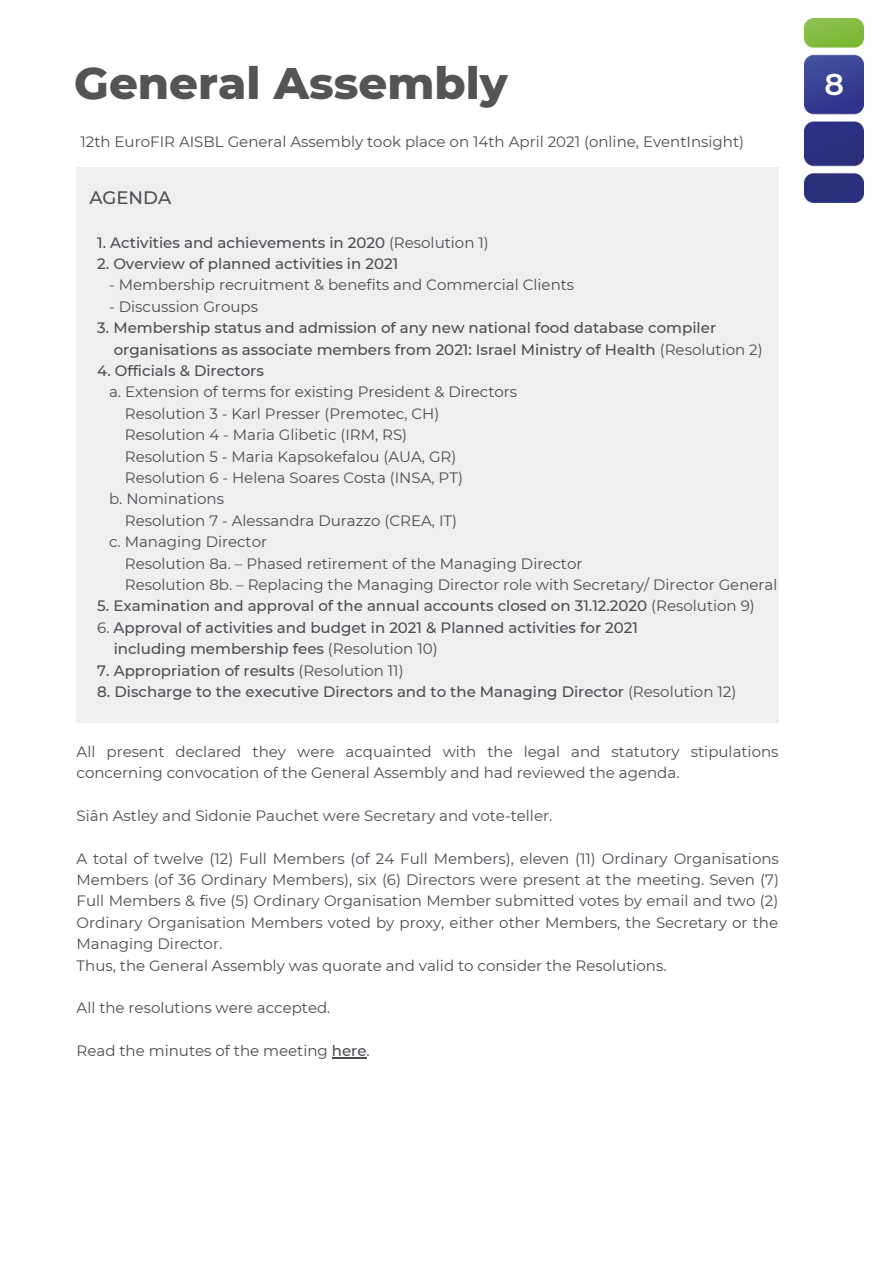
<style>
.page{position:relative;width:894px;height:1264px;background:#fff}
.page>*{position:absolute;margin:0;border:0;box-sizing:border-box;transform-origin:0 0}
.t1{font:800 45px "Montserrat";color:#545454}
.t2{font:600 30px "Montserrat";color:#fff}
.t3{font:500 18px "Montserrat";color:#4c4d53}
.t4{font:15px/21.5px "Montserrat";color:#4c4d53}
.t5{font:500 15px/21.5px "Montserrat";color:#4c4d53}
.s1{font-weight:400}
.s2{font-weight:500}
</style>
<div class="page">
<div style="left:77px;top:168px;width:701px;height:555px;background:#efefef"></div>
<img style="left:804px;top:19px;width:59px;height:183px">
<hr style="left:332px;top:1057px;width:34px;height:1px;background:#4c4d53">
<h1 class="t1" style="left:74px;top:56px;width:435px">General Assembly</h1>
<p class="t4" style="left:80px;top:131px;width:665px">12th EuroFIR AISBL General Assembly took place on 14th April 2021 (online, EventInsight)</p>
<p class="t3" style="left:89px;top:186px;width:83px">AGENDA</p>
<p class="t5" style="left:97px;top:231px;width:393px">1. Activities and achievements in 2020 <span class="s1">(Resolution 1)</span></p>
<p class="t5" style="left:97px;top:253px;width:302px">2. Overview of planned activities in 2021</p>
<p class="t4" style="left:109px;top:274px;width:466px">- Membership recruitment &amp; benefits and Commercial Clients</p>
<p class="t4" style="left:109px;top:295px;width:150px">- Discussion Groups</p>
<p class="t5" style="left:114px;top:317px;width:650px;text-indent:-16px">3. Membership status and admission of any new national food database compiler organisations as associate members from 2021: Israel Ministry of Health <span class="s1">(Resolution 2)</span></p>
<p class="t5" style="left:97px;top:360px;width:168px">4. Officials &amp; Directors</p>
<p class="t4" style="left:109px;top:381px;width:409px">a. Extension of terms for existing President &amp; Directors</p>
<p class="t4" style="left:125px;top:402px;width:316px">Resolution 3 - Karl Presser (Premotec, CH)</p>
<p class="t4" style="left:125px;top:424px;width:284px">Resolution 4 - Maria Glibetic (IRM, RS)</p>
<p class="t4" style="left:125px;top:445px;width:333px">Resolution 5 - Maria Kapsokefalou (AUA, GR)</p>
<p class="t4" style="left:125px;top:467px;width:339px">Resolution 6 - Helena Soares Costa (INSA, PT)</p>
<p class="t4" style="left:109px;top:488px;width:116px">b. Nominations</p>
<p class="t4" style="left:125px;top:509px;width:334px">Resolution 7 - Alessandra Durazzo (CREA, IT)</p>
<p class="t4" style="left:109px;top:531px;width:159px">c. Managing Director</p>
<p class="t4" style="left:125px;top:552px;width:459px">Resolution 8a. – Phased retirement of the Managing Director</p>
<p class="t4" style="left:125px;top:574px;width:654px">Resolution 8b. – Replacing the Managing Director role with Secretary/ Director General</p>
<p class="t5" style="left:97px;top:595px;width:658px">5. Examination and approval of the annual accounts closed on 31.12.2020 <span class="s1">(Resolution 9)</span></p>
<p class="t5" style="left:114px;top:616px;width:525px;text-indent:-16px"><span class="s1">6.</span> Approval of activities and budget in 2021 &amp; Planned activities for 2021 including membership fees <span class="s1">(Resolution 10)</span></p>
<p class="t5" style="left:97px;top:659px;width:308px">7. Appropriation of results <span class="s1">(Resolution 11)</span></p>
<p class="t5" style="left:97px;top:681px;width:640px">8. Discharge to the executive Directors and to the Managing Director <span class="s1">(Resolution 12)</span></p>
<p class="t4" style="left:77px;top:740px;width:703px">All present declared they were acquainted with the legal and statutory stipulations concerning convocation of the General Assembly and had reviewed the agenda.</p>
<p class="t4" style="left:77px;top:804px;width:477px">Siân Astley and Sidonie Pauchet were Secretary and vote-teller.</p>
<p class="t4" style="left:77px;top:847px;width:703px">A total of twelve (12) Full Members (of 24 Full Members), eleven (11) Ordinary Organisations Members (of 36 Ordinary Members), six (6) Directors were present at the meeting. Seven (7)<br>Full Members &amp; five (5) Ordinary Organisation Member submitted votes by email and two (2)<br>Ordinary Organisation Members voted by proxy, either other Members, the Secretary or the Managing Director.<br>Thus, the General Assembly was quorate and valid to consider the Resolutions.</p>
<p class="t4" style="left:77px;top:997px;width:255px">All the resolutions were accepted.</p>
<p class="t4" style="left:77px;top:1040px;width:294px">Read the minutes of the meeting <span class="s2">here</span>.</p>
<h2 class="t2" style="left:824px;top:66px;width:21px">8</h2>
</div>
